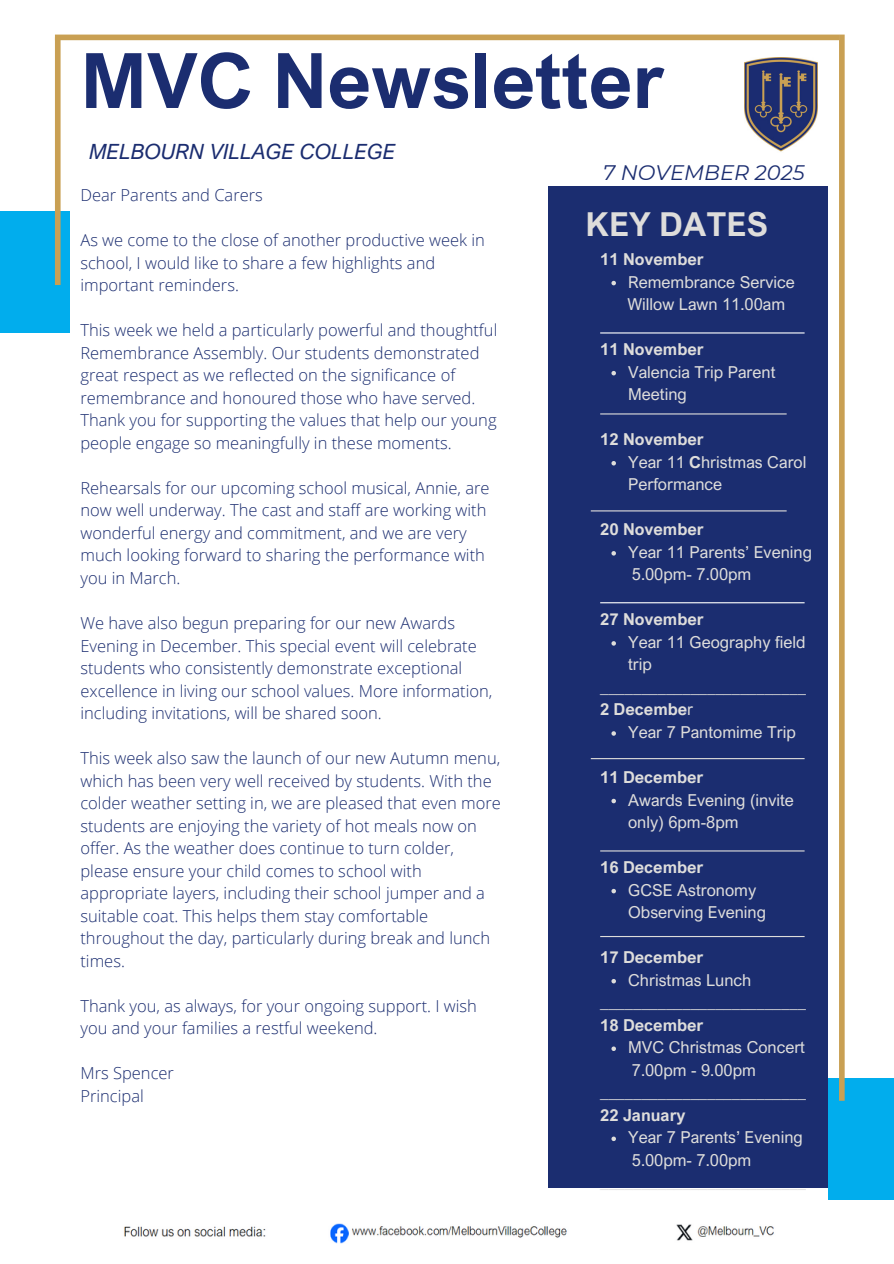
<style>
.page{position:relative;width:894px;height:1264px;background:#fff}
.page>*{position:absolute;margin:0;border:0;box-sizing:border-box;transform-origin:0 0}
.t1{font:700 76.5px "Arial Nova";color:#1b2d70}
.t2{font:700 33px "Arial Nova";color:#dedddb}
.t3{font:italic 21px "Arial Nova";color:#1b2d70}
.t4{font:italic 21px "Montserrat";color:#1b2d70}
.t5{font:300 16.5px/22.5px "Open Sans";color:#1b2d70}
.t6{font:16.5px/22.5px "Arial Nova";color:#dedddb}
.t7{font:700 16.5px "Arial Nova";color:#dedddb}
.s1{font-weight:700}
.s2{font-weight:400}
</style>
<div class="page">
<div style="left:0;top:212px;width:69px;height:121px;background:#01aded"></div>
<div style="left:548px;top:186px;width:280px;height:1001px;background:#1b2d70"></div>
<div style="left:828px;top:1078px;width:65px;height:121px;background:#01aded"></div>
<div style="left:55px;top:35px;width:783px;height:5px;background:#c9a053"></div>
<div style="left:838px;top:35px;width:6px;height:1065px;background:#c9a053"></div>
<div style="left:55px;top:37px;width:6px;height:248px;background:#c9a053"></div>
<img style="left:124px;top:1223px;width:650px;height:20px">
<img style="left:744px;top:58px;width:73px;height:94px">
<svg style="left:611px;top:281px;width:4px;height:4px"></svg>
<svg style="left:611px;top:371px;width:4px;height:4px"></svg>
<svg style="left:611px;top:461px;width:4px;height:4px"></svg>
<svg style="left:611px;top:551px;width:4px;height:4px"></svg>
<svg style="left:611px;top:641px;width:4px;height:4px"></svg>
<svg style="left:611px;top:731px;width:4px;height:4px"></svg>
<svg style="left:611px;top:798px;width:4px;height:5px"></svg>
<svg style="left:611px;top:888px;width:4px;height:5px"></svg>
<svg style="left:611px;top:979px;width:4px;height:4px"></svg>
<svg style="left:611px;top:1046px;width:4px;height:4px"></svg>
<svg style="left:611px;top:1136px;width:4px;height:5px"></svg>
<hr style="left:600px;top:602px;width:204px;height:1px;background:#fff">
<hr style="left:600px;top:332px;width:204px;height:1px;background:#fff">
<hr style="left:590px;top:510px;width:196px;height:1px;background:#dedddb">
<hr style="left:600px;top:413px;width:186px;height:1px;background:#dedddb">
<hr style="left:590px;top:758px;width:214px;height:1px;background:#dedddb">
<hr style="left:600px;top:850px;width:204px;height:1px;background:#dedddb">
<hr style="left:600px;top:936px;width:204px;height:1px;background:#dedddb">
<h1 class="t1" style="left:80px;top:33px;width:585px">MVC Newsletter</h1>
<p class="t3" style="left:89px;top:138px;width:307px">MELBOURN VILLAGE COLLEGE</p>
<p class="t5" style="left:80px;top:183px;width:184px">Dear Parents and Carers</p>
<p class="t5" style="left:80px;top:228px;width:406px">As we come to the close of another productive week in school, I would like to share a few highlights and important reminders.</p>
<p class="t5" style="left:80px;top:318px;width:418px">This week we held a particularly powerful and thoughtful Remembrance Assembly. Our students demonstrated great respect as we reflected on the significance of remembrance and honoured those who have served.<br>Thank you for supporting the values that help our young people engage so meaningfully in these moments.</p>
<p class="t5" style="left:80px;top:476px;width:410px">Rehearsals for our upcoming school musical, Annie, are now well underway. The cast and staff are working with wonderful energy and commitment, and we are very much looking forward to sharing the performance with you in March.</p>
<p class="t5" style="left:80px;top:611px;width:413px">We have also begun preparing for our new Awards Evening in December. This special event will celebrate students who consistently demonstrate exceptional excellence in living our school values. More information, including invitations, will be shared soon.</p>
<p class="t5" style="left:80px;top:746px;width:422px">This week also saw the launch of our new Autumn menu, which has been very well received by students. With the colder weather setting in, we are pleased that even more students are enjoying the variety of hot meals now on offer. As the weather does continue to turn colder, please ensure your child comes to school with appropriate layers, including their school jumper and a suitable coat. This helps them stay comfortable throughout the day, particularly during break and lunch times.</p>
<p class="t5" style="left:80px;top:994px;width:398px">Thank you, as always, for your ongoing support. I wish you and your families a restful weekend.</p>
<p class="t5" style="left:80px;top:1061px;width:95px">Mrs Spencer<br>Principal</p>
<p class="t4" style="left:602px;top:160px;width:203px">7 NOVEMBER 2025</p>
<h2 class="t2" style="left:585px;top:203px;width:184px">KEY DATES</h2>
<p class="t7" style="left:600px;top:249px;width:105px">11 November</p>
<p class="t6" style="left:627px;top:270px;width:169px">Remembrance Service<br>Willow Lawn 11.00am</p>
<p class="t7" style="left:600px;top:339px;width:105px">11 November</p>
<p class="t6" style="left:628px;top:360px;width:149px">Valencia Trip Parent<br>Meeting</p>
<p class="t6" style="left:628px;top:428px;width:180px;text-indent:-28px"><span class="s1">12 November<br></span>Year 11 <span class="s1">C</span>hristmas Carol<br>Performance</p>
<p class="t7" style="left:600px;top:519px;width:105px">20 November</p>
<p class="t6" style="left:628px;top:540px;width:185px">Year 11 Parents’ Evening<br>5.00pm- 7.00pm</p>
<p class="t7" style="left:600px;top:609px;width:105px">27 November</p>
<p class="t6" style="left:628px;top:630px;width:179px">Year 11 Geography field</p>
<p class="t6" style="left:628px;top:653px;width:25px">trip</p>
<p class="t6" style="left:600px;top:675px;width:207px">_________________________</p>
<p class="t7" style="left:600px;top:699px;width:94px">2 Decembe<span class="s2">r</span></p>
<p class="t6" style="left:628px;top:720px;width:169px">Year 7 Pantomime Trip</p>
<p class="t7" style="left:600px;top:766px;width:105px">11 December</p>
<p class="t6" style="left:628px;top:788px;width:167px">Awards Evening (invite only) 6pm-8pm</p>
<p class="t7" style="left:600px;top:856px;width:105px">16 December</p>
<p class="t6" style="left:628px;top:878px;width:139px">GCSE Astronomy<br>Observing Evening</p>
<p class="t7" style="left:600px;top:947px;width:105px">17 December</p>
<p class="t6" style="left:600px;top:968px;width:207px;text-indent:28px">Christmas Lunch _________________________</p>
<p class="t7" style="left:600px;top:1014px;width:105px">18 December</p>
<p class="t6" style="left:628px;top:1035px;width:178px">MVC Christmas Concert</p>
<p class="t6" style="left:631px;top:1058px;width:125px">7.00pm - 9.00pm</p>
<p class="t6" style="left:600px;top:1080px;width:207px">_________________________</p>
<p class="t7" style="left:600px;top:1104px;width:87px">22 January</p>
<p class="t6" style="left:628px;top:1125px;width:176px">Year 7 Parents’ Evening</p>
<p class="t6" style="left:631px;top:1148px;width:121px">5.00pm- 7.00pm</p>
<p class="t6" style="left:600px;top:1170px;width:207px">_________________________</p>
</div>
